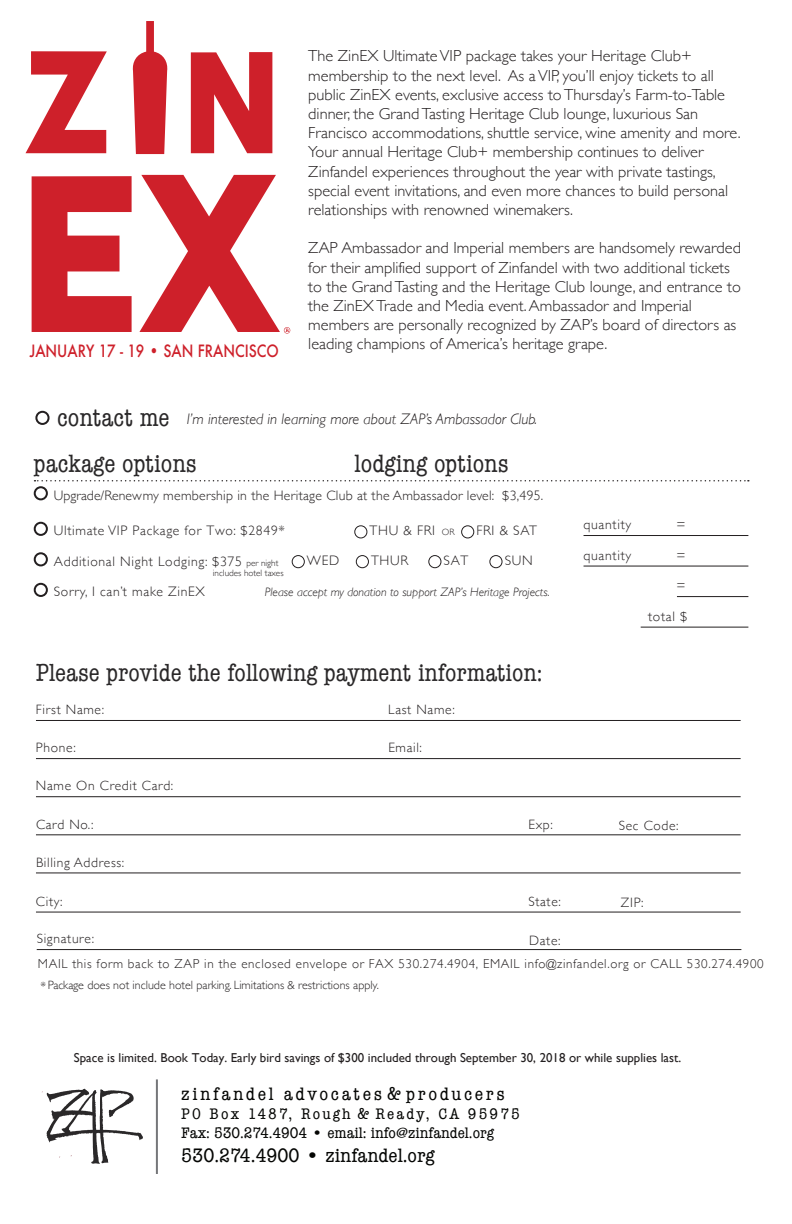
<style>
.page{position:relative;width:792px;height:1224px;background:#fff}
.page>*{position:absolute;margin:0;border:0;box-sizing:border-box;transform-origin:0 0}
.t1{font:condensed 26px "American Typewriter";color:#2a2829}
.t2{font:condensed 25.6px "American Typewriter";color:#2a2829}
.t3{font:condensed 20px "American Typewriter";color:#040503;scale:1.1 1}
.t4{font:condensed 18.6px "American Typewriter";letter-spacing:.125em;color:#040503;scale:1.1 1}
.t5{font:500 16.4px "Futura";color:#ce202a;scale:.84 1}
.t6{font:300 16px/19.2px "Gill Sans";color:#231f20}
.t7{font:condensed 15.8px/19px "American Typewriter";color:#040503;scale:1.1 1}
.t8{font:italic 300 15.2px "Gill Sans";color:#231f20}
.t9{font:300 13.8px "Gill Sans";letter-spacing:.05em;color:#231f20}
.t10{font:300 13.8px "Gill Sans";letter-spacing:.02em;color:#231f20}
.t11{font:300 13.6px "Gill Sans";letter-spacing:.05em;color:#231f20}
.t12{font:300 13px "Gill Sans";letter-spacing:.05em;color:#231f20}
.t13{font:13px "Gill Sans";color:#231f20}
.t14{font:italic 300 12.2px "Gill Sans";color:#231f20}
.t15{font:300 12px "Gill Sans";color:#231f20}
.t16{font:300 10.6px "Gill Sans";color:#231f20}
.t17{font:300 9.2px "Gill Sans";color:#231f20}
.s1{font-size:9.2px}
</style>
<div class="page">
<svg style="left:35px;top:480px;width:714px;height:1px"></svg>
<hr style="left:584px;top:535px;width:164px;height:1px;background:#231f20">
<hr style="left:584px;top:566px;width:164px;height:1px;background:#231f20">
<hr style="left:677px;top:596px;width:71px;height:1px;background:#231f20">
<hr style="left:641px;top:627px;width:107px;height:1px;background:#231f20">
<hr style="left:36px;top:720px;width:705px;height:1px;background:#231f20">
<hr style="left:36px;top:758px;width:705px;height:1px;background:#231f20">
<hr style="left:36px;top:796px;width:705px;height:1px;background:#231f20">
<hr style="left:36px;top:834px;width:705px;height:1px;background:#231f20">
<hr style="left:36px;top:873px;width:705px;height:1px;background:#231f20">
<div style="left:35px;top:411px;width:15px;height:14px;border:2px solid #231f20;border-radius:50%"></div>
<div style="left:34px;top:486px;width:14px;height:14px;border:2px solid #231f20;border-radius:50%"></div>
<div style="left:34px;top:522px;width:14px;height:14px;border:2px solid #231f20;border-radius:50%"></div>
<div style="left:354px;top:526px;width:13px;height:12px;border:1px solid #231f20;border-radius:50%"></div>
<div style="left:461px;top:526px;width:13px;height:12px;border:1px solid #231f20;border-radius:50%"></div>
<div style="left:34px;top:552px;width:14px;height:14px;border:2px solid #231f20;border-radius:50%"></div>
<div style="left:34px;top:583px;width:14px;height:14px;border:2px solid #231f20;border-radius:50%"></div>
<hr style="left:36px;top:912px;width:705px;height:1px;background:#231f20">
<hr style="left:37px;top:949px;width:704px;height:1px;background:#231f20">
<svg style="left:42px;top:1089px;width:101px;height:75px"></svg>
<hr style="left:156px;top:1079px;width:2px;height:95px;background:#757679">
<div style="left:292px;top:555px;width:13px;height:13px;border:1px solid #231f20;border-radius:50%"></div>
<div style="left:356px;top:555px;width:13px;height:13px;border:1px solid #231f20;border-radius:50%"></div>
<div style="left:429px;top:555px;width:12px;height:13px;border:1px solid #231f20;border-radius:50%"></div>
<div style="left:490px;top:555px;width:12px;height:13px;border:1px solid #231f20;border-radius:50%"></div>
<svg style="left:26px;top:51px;width:81px;height:102px"></svg>
<svg style="left:191px;top:52px;width:81px;height:101px"></svg>
<svg style="left:132px;top:21px;width:36px;height:133px"></svg>
<svg style="left:32px;top:176px;width:100px;height:156px"></svg>
<svg style="left:139px;top:175px;width:151px;height:159px"></svg>
<p class="t5" style="left:30px;top:340px;width:298px">JANUARY 17 - 19 • SAN FRANCISCO</p>
<p class="t6" style="left:308px;top:46px;width:434px">The ZinEX Ultimate VIP package takes your Heritage Club+ membership to the next level. As a VIP, you’ll enjoy tickets to all public ZinEX events, exclusive access to Thursday’s Farm-to-Table dinner, the Grand Tasting Heritage Club lounge, luxurious San Francisco accommodations, shuttle service, wine amenity and more.<br>Your annual Heritage Club+ membership continues to deliver Zinfandel experiences throughout the year with private tastings, special event invitations, and even more chances to build personal relationships with renowned winemakers.</p>
<p class="t6" style="left:308px;top:238px;width:434px">ZAP Ambassador and Imperial members are handsomely rewarded for their amplified support of Zinfandel with two additional tickets to the Grand Tasting and the Heritage Club lounge, and entrance to the ZinEX Trade and Media event. Ambassador and Imperial members are personally recognized by ZAP’s board of directors as leading champions of America’s heritage grape.</p>
<h1 class="t1" style="left:57px;top:398px;width:114px">contact me</h1>
<p class="t16" style="left:140px;top:414px;width:3px">,</p>
<p class="t8" style="left:187px;top:411px;width:352px">I’m interested in learning more about ZAP’s Ambassador Club.</p>
<h1 class="t1" style="left:34px;top:444px;width:165px">package options</h1>
<h1 class="t1" style="left:355px;top:444px;width:156px">lodging options</h1>
<p class="t10" style="left:54px;top:484px;width:491px">Upgrade/Renewmy membership in the Heritage Club at the Ambassador level: $3,495.</p>
<p class="t9" style="left:54px;top:520px;width:233px">Ultimate VIP Package for Two: $2849*</p>
<p class="t9" style="left:370px;top:520px;width:67px">THU &amp; FRI</p>
<p class="t9" style="left:476px;top:520px;width:62px">FRI &amp; SAT</p>
<p class="t9" style="left:584px;top:514px;width:49px">quantity</p>
<p class="t9" style="left:677px;top:514px;width:11px">=</p>
<p class="t9" style="left:54px;top:550px;width:226px">Additional Night Lodging: $375 <span class="s1">per night</span></p>
<p class="t9" style="left:584px;top:544px;width:49px">quantity</p>
<p class="t9" style="left:677px;top:544px;width:11px">=</p>
<p class="t9" style="left:54px;top:581px;width:153px">Sorry, I can’t make ZinEX</p>
<p class="t14" style="left:265px;top:585px;width:287px">Please accept my donation to support ZAP’s Heritage Projects.</p>
<p class="t17" style="left:442px;top:525px;width:14px">OR</p>
<p class="t9" style="left:307px;top:550px;width:34px">WED</p>
<p class="t9" style="left:371px;top:550px;width:39px">THUR</p>
<p class="t9" style="left:444px;top:550px;width:26px">SAT</p>
<p class="t9" style="left:505px;top:550px;width:29px">SUN</p>
<p class="t17" style="left:213px;top:566px;width:72px">includes hotel taxes</p>
<p class="t9" style="left:677px;top:575px;width:11px">=</p>
<p class="t9" style="left:648px;top:605px;width:41px">total $</p>
<h2 class="t2" style="left:36px;top:653px;width:508px">Please provide the following payment information:</h2>
<p class="t11" style="left:36px;top:699px;width:70px">First Name:</p>
<p class="t11" style="left:388px;top:699px;width:68px">Last Name:</p>
<p class="t11" style="left:36px;top:737px;width:41px">Phone:</p>
<p class="t11" style="left:388px;top:737px;width:35px">Email:</p>
<p class="t11" style="left:36px;top:775px;width:139px">Name On Credit Card:</p>
<p class="t11" style="left:36px;top:813px;width:59px">Card No.:</p>
<p class="t11" style="left:528px;top:813px;width:26px">Exp:</p>
<p class="t11" style="left:619px;top:815px;width:61px">Sec Code:</p>
<p class="t11" style="left:36px;top:851px;width:90px">Billing Address:</p>
<p class="t11" style="left:36px;top:891px;width:28px">City:</p>
<p class="t11" style="left:528px;top:891px;width:34px">State:</p>
<p class="t11" style="left:621px;top:892px;width:24px">ZIP:</p>
<p class="t11" style="left:37px;top:928px;width:59px">Signature:</p>
<p class="t11" style="left:529px;top:929px;width:33px">Date:</p>
<p class="t15" style="left:40px;top:976px;width:340px">*Package does not include hotel parking. Limitations &amp; restrictions apply.</p>
<p class="t12" style="left:38px;top:954px;width:727px">MAIL this form back to ZAP in the enclosed envelope or FAX 530.274.4904, EMAIL info@zinfandel.org or CALL 530.274.4900</p>
<p class="t13" style="left:74px;top:1050px;width:609px">Space is limited. Book Today. Early bird savings of $300 included through September 30, 2018 or while supplies last.</p>
<p class="t4" style="left:181px;top:1080px;width:296px">zinfandel advocates &amp; producers</p>
<p class="t7" style="left:181px;top:1104px;width:309px">PO Box 1487, Rough &amp; Ready, CA 95975<br>Fax: 530.274.4904 • email: info@zinfandel.org</p>
<p class="t3" style="left:181px;top:1141px;width:232px">530.274.4900 • zinfandel.org</p>
</div>
